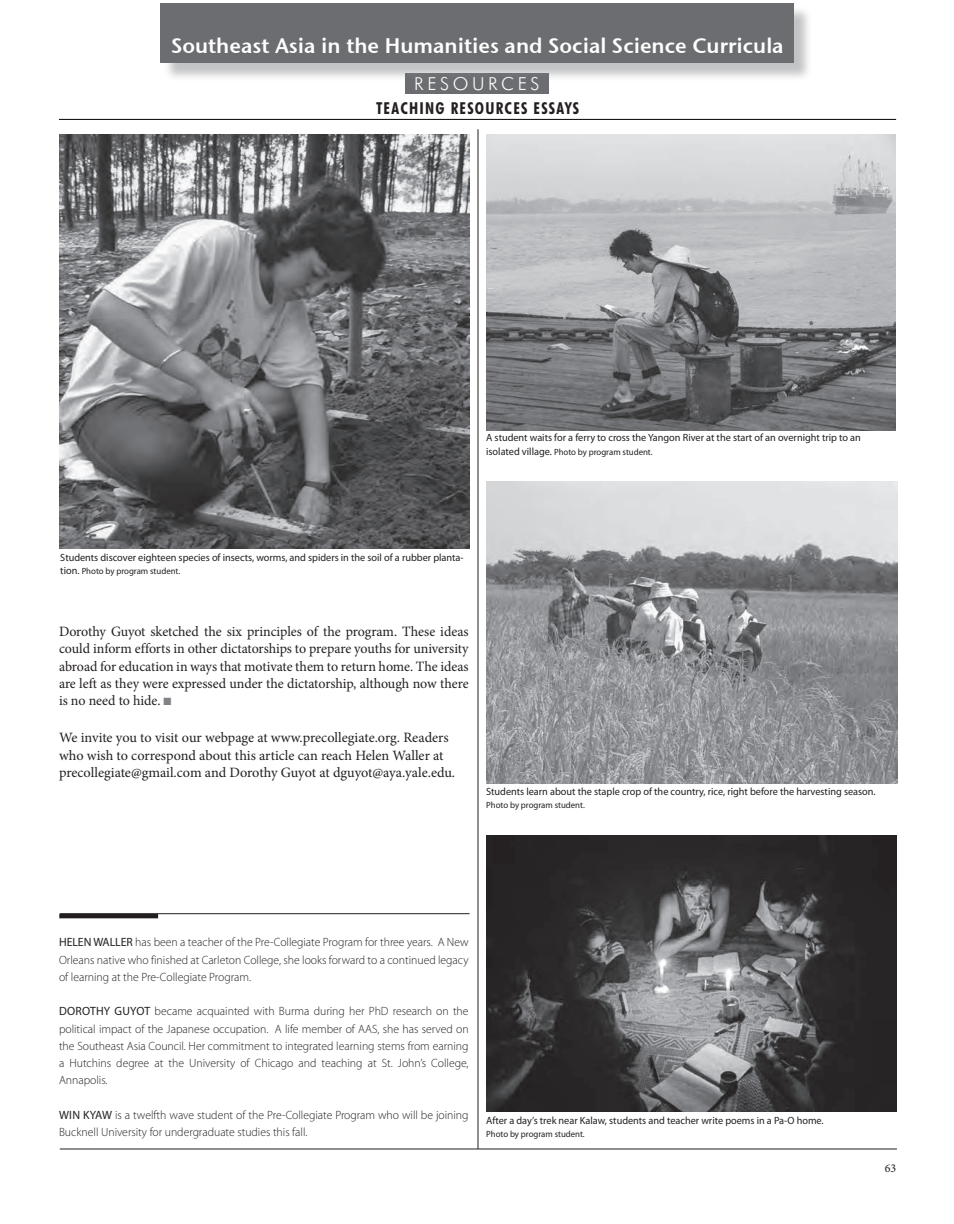
<style>
.page{position:relative;width:954px;height:1224px;background:#fff}
.page>*{position:absolute;margin:0;border:0;box-sizing:border-box;transform-origin:0 0}
.t1{font:21px "Stone Sans Sem ITCTT Semi";color:#fff}
.t2{font:300 18px "Futura BT";letter-spacing:.2em;color:#fff}
.t3{font:700 condensed 16.5px "Futura BT";letter-spacing:.075em;color:#231f20}
.t4{font:14.25px/17.2px "Minion Pro";letter-spacing:-.005em;color:#231f20;text-align:justify}
.t5{font:300 12px/17.2px "Myriad Pro";color:#231f20;text-align:justify}
.t6{font:12px "Minion Pro";color:#231f20}
.t7{font:10.5px "Myriad Pro";color:#231f20}
.t8{font:9px "Myriad Pro";color:#231f20}
.s1{font-size:10.5px}
.s2{font-weight:400}
</style>
<div class="page">
<div style="left:405px;top:73px;width:144px;height:20px;background:#6c6d70"></div>
<hr style="left:59px;top:119px;width:837px;height:1px;background:#000">
<hr style="left:478px;top:129px;width:1px;height:1020px;background:#231f20">
<hr style="left:60px;top:1149px;width:837px;height:1px;background:#231f20">
<div style="left:163px;top:5px;width:650px;height:76px;background:#808285;opacity:.48"></div>
<div style="left:161px;top:3px;width:633px;height:60px;background:#6c6d70"></div>
<img style="left:487px;top:135px;width:409px;height:295px">
<img style="left:487px;top:482px;width:411px;height:301px">
<img style="left:487px;top:835px;width:409px;height:276px">
<img style="left:60px;top:135px;width:410px;height:414px">
<hr style="left:60px;top:913px;width:410px;height:1px;background:#231f20">
<hr style="left:59px;top:914px;width:99px;height:4px;background:#231f20">
<h1 class="t1" style="left:171px;top:32px;width:614px">Southeast Asia in the Humanities and Social Science Curricula</h1>
<h2 class="t2" style="left:414px;top:73px;width:127px">RESOURCES</h2>
<h3 class="t3" style="left:376px;top:98px;width:205px">TEACHING RESOURCES ESSAYS</h3>
<p class="t7" style="left:486px;top:431px;width:376px">A student waits for a ferry to cross the Yangon River at the start of an overnight trip to an</p>
<p class="t8" style="left:486px;top:446px;width:168px"><span class="s1">isolated village.</span> Photo by program student.</p>
<p class="t7" style="left:60px;top:551px;width:405px">Students discover eighteen species of insects, worms, and spiders in the soil of a rubber planta-</p>
<p class="t8" style="left:60px;top:566px;width:121px"><span class="s1">tion.</span> Photo by program student.</p>
<p class="t4" style="left:59px;top:623px;width:411px">Dorothy Guyot sketched the six principles of the program. These ideas could inform efforts in other dictatorships to prepare youths for university abroad for education in ways that motivate them to return home. The ideas are left as they were expressed under the dictatorship, although now there is no need to hide.</p>
<p class="t4" style="left:59px;top:729px;width:398px;text-align:left">We invite you to visit our webpage at www.precollegiate.org. Readers who wish to correspond about this article can reach Helen Waller at precollegiate@gmail.com and Dorothy Guyot at dguyot@aya.yale.edu.</p>
<p class="t7" style="left:486px;top:785px;width:391px">Students learn about the staple crop of the country, rice, right before the harvesting season.</p>
<p class="t8" style="left:486px;top:800px;width:100px">Photo by program student.</p>
<p class="t5" style="left:59px;top:934px;width:411px"><span class="s2">HELEN WALLER</span> has been a teacher of the Pre-Collegiate Program for three years. A New Orleans native who finished at Carleton College, she looks forward to a continued legacy of learning at the Pre-Collegiate Program.</p>
<p class="t5" style="left:59px;top:1003px;width:411px"><span class="s2">DOROTHY GUYOT</span> became acquainted with Burma during her PhD research on the political impact of the Japanese occupation. A life member of AAS, she has served on the Southeast Asia Council. Her commitment to integrated learning stems from earning a Hutchins degree at the University of Chicago and teaching at St. John’s College, Annapolis.</p>
<p class="t5" style="left:59px;top:1106px;width:411px"><span class="s2">WIN KYAW</span> is a twelfth wave student of the Pre-Collegiate Program who will be joining<br>Bucknell University for undergraduate studies this fall.</p>
<p class="t7" style="left:486px;top:1114px;width:339px">After a day’s trek near Kalaw, students and teacher write poems in a Pa-O home.</p>
<p class="t8" style="left:486px;top:1129px;width:100px">Photo by program student.</p>
<p class="t6" style="left:885px;top:1160px;width:13px">63</p>
</div>
